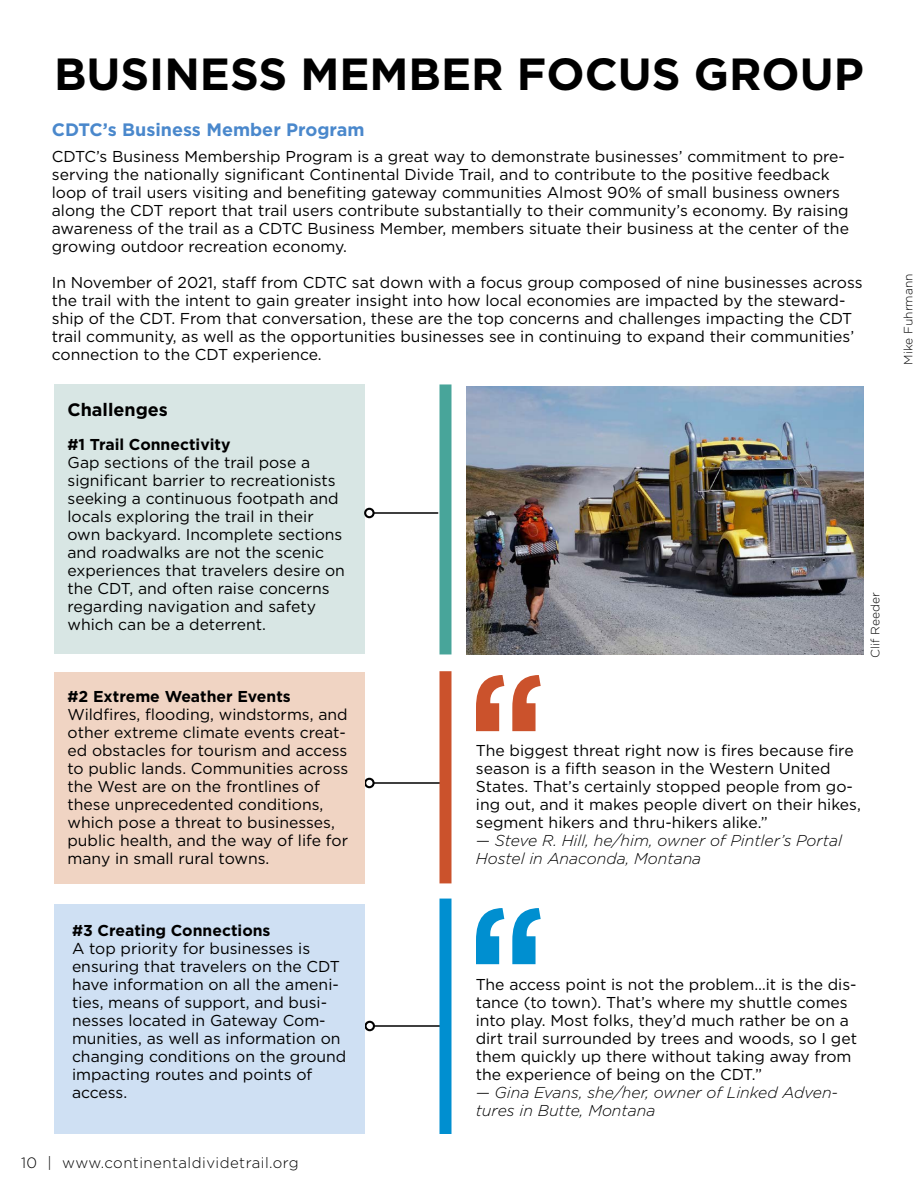
<style>
.page{position:relative;width:918px;height:1188px;background:#fff}
.page>*{position:absolute;margin:0;border:0;box-sizing:border-box;transform-origin:0 0}
.t1{font:700 45px "Gotham";color:#000}
.t2{font:700 18px "Gotham";color:#4a88cc}
.t3{font:700 18px "Gotham";color:#000}
.t4{font:15.75px/18px "Gotham";color:#000}
.t5{font:italic 300 15.75px/18px "Gotham";color:#000}
.t6{font:700 15.75px "Gotham";color:#000}
.t7{font:300 15px "Gotham";letter-spacing:.03em;color:#000}
.t8{font:300 12px "Gotham";color:#000}
</style>
<div class="page">
<hr style="left:374px;top:782px;width:71px;height:2px;background:#000">
<div style="left:364px;top:778px;width:11px;height:10px;border:2px solid #000;border-radius:50%"></div>
<hr style="left:374px;top:1025px;width:72px;height:2px;background:#000">
<div style="left:365px;top:1021px;width:10px;height:10px;border:2px solid #000;border-radius:50%"></div>
<svg style="left:476px;top:675px;width:65px;height:56px"></svg>
<div style="left:54px;top:384px;width:310px;height:270px;background:#d8e6e4"></div>
<div style="left:54px;top:672px;width:310px;height:211px;background:#f0d4c3"></div>
<div style="left:54px;top:904px;width:310px;height:230px;background:#cfe0f3"></div>
<svg style="left:476px;top:908px;width:65px;height:56px"></svg>
<img style="left:467px;top:387px;width:397px;height:267px">
<div style="left:440px;top:671px;width:12px;height:212px;background:#cb522c"></div>
<div style="left:440px;top:899px;width:12px;height:235px;background:#008fd0"></div>
<hr style="left:374px;top:512px;width:64px;height:2px;background:#000">
<div style="left:364px;top:508px;width:11px;height:10px;border:2px solid #000;border-radius:50%"></div>
<div style="left:440px;top:384px;width:12px;height:270px;background:#48a59a"></div>
<h1 class="t1" style="left:54px;top:44px;width:811px">BUSINESS MEMBER FOCUS GROUP</h1>
<p class="t2" style="left:52px;top:118px;width:314px">CDTC’s Business Member Program</p>
<p class="t4" style="left:52px;top:147px;width:799px">CDTC’s Business Membership Program is a great way to demonstrate businesses’ commitment to pre&shy;serving the nationally significant Continental Divide Trail, and to contribute to the positive feedback loop of trail users visiting and benefiting gateway communities Almost 90% of small business owners along the CDT report that trail users contribute substantially to their community’s economy. By raising awareness of the trail as a CDTC Business Member, members situate their business at the center of the growing outdoor recreation economy.</p>
<p class="t4" style="left:52px;top:273px;width:812px">In November of 2021, staff from CDTC sat down with a focus group composed of nine businesses across the trail with the intent to gain greater insight into how local economies are impacted by the steward&shy;ship of the CDT. From that conversation, these are the top concerns and challenges impacting the CDT trail community, as well as the opportunities businesses see in continuing to expand their communities’ connection to the CDT experience.</p>
<p class="t3" style="left:68px;top:398px;width:102px">Challenges</p>
<p class="t6" style="left:68px;top:434px;width:165px">#1 Trail Connectivity</p>
<p class="t4" style="left:68px;top:453px;width:279px">Gap sections of the trail pose a significant barrier to recreationists seeking a continuous footpath and locals exploring the trail in their own backyard. Incomplete sections and roadwalks are not the scenic experiences that travelers desire on the CDT, and often raise concerns regarding navigation and safety which can be a deterrent.</p>
<p class="t6" style="left:68px;top:686px;width:225px">#2 Extreme Weather Events</p>
<p class="t4" style="left:68px;top:705px;width:282px">Wildfires, flooding, windstorms, and other extreme climate events creat&shy;ed obstacles for tourism and access to public lands. Communities across the West are on the frontlines of these unprecedented conditions, which pose a threat to businesses, public health, and the way of life for many in small rural towns.</p>
<p class="t8" style="left:868px;top:658px;width:67px;rotate:-90deg">Clif Reeder</p>
<p class="t4" style="left:476px;top:741px;width:387px">The biggest threat right now is fires because fire season is a fifth season in the Western United States. That’s certainly stopped people from go&shy;ing out, and it makes people divert on their hikes, segment hikers and thru-hikers alike.”</p>
<p class="t5" style="left:476px;top:831px;width:368px">— Steve R. Hill, he/him, owner of Pintler’s Portal<br>Hostel in Anaconda, Montana</p>
<p class="t6" style="left:72px;top:920px;width:200px">#3 Creating Connections</p>
<p class="t4" style="left:72px;top:939px;width:276px">A top priority for businesses is ensuring that travelers on the CDT have information on all the ameni&shy;ties, means of support, and busi&shy;nesses located in Gateway Com&shy;munities, as well as information on changing conditions on the ground impacting routes and points of access.</p>
<p class="t7" style="left:21px;top:1153px;width:279px">10 | www.continentaldividetrail.org</p>
<p class="t4" style="left:476px;top:975px;width:383px">The access point is not the problem…it is the dis&shy;tance (to town). That’s where my shuttle comes into play. Most folks, they’d much rather be on a dirt trail surrounded by trees and woods, so I get them quickly up there without taking away from the experience of being on the CDT.”</p>
<p class="t5" style="left:476px;top:1083px;width:364px">— Gina Evans, she/her, owner of Linked Adven&shy;tures in Butte, Montana</p>
<p class="t8" style="left:901px;top:364px;width:92px;rotate:-90deg">Mike Fuhrmann</p>
</div>
